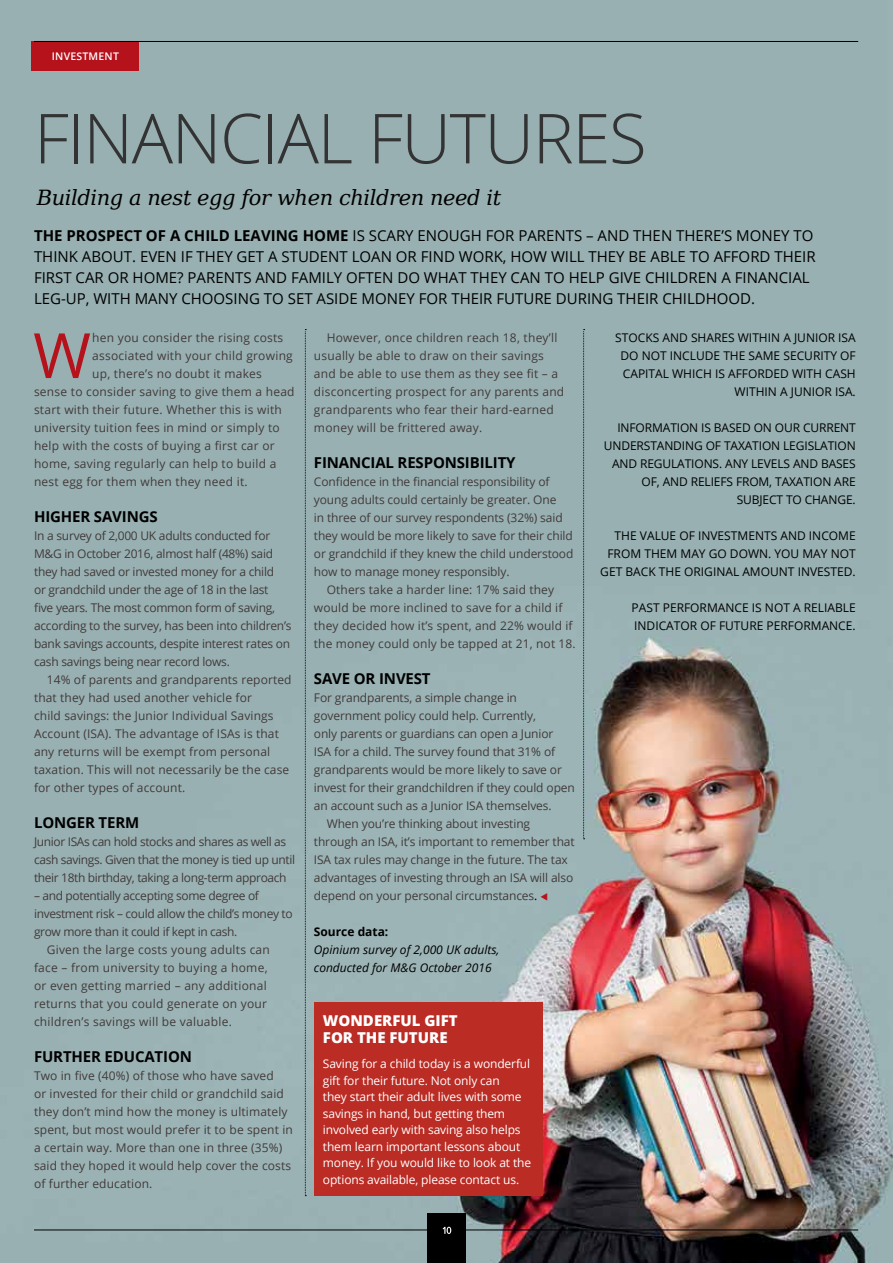
<style>
.page{position:relative;width:893px;height:1263px;background:#fff}
.page>*{position:absolute;margin:0;border:0;box-sizing:border-box;transform-origin:0 0}
.t1{font:300 69px "Open Sans";letter-spacing:-.02em;color:#333334}
.t2{font:62.4px "Open Sans";color:#b5121b}
.t3{font:italic 21px "DejaVu Serif";letter-spacing:-.02em;color:#000}
.t4{font:15px/21px "Open Sans";color:#000}
.t5{font:700 15px "Open Sans";letter-spacing:-.01em;color:#000}
.t6{font:800 15px/16.5px "Open Sans";color:#fff}
.t7{font:12px/18px "Open Sans";letter-spacing:.01em;color:#423a3a}
.t8{font:12px "Open Sans";letter-spacing:-.01em;color:#423a3a}
.t9{font:12px/18px "Open Sans";color:#000;text-align:right}
.t10{font:12px/18px "Open Sans";letter-spacing:-.02em;color:#423a3a}
.t11{font:12px/16.5px "Open Sans";letter-spacing:-.01em;color:#fff}
.t12{font:12px/18px "Open Sans";letter-spacing:-.03em;color:#423a3a}
.t13{font:italic 12px/18px "Open Sans";color:#000}
.t14{font:700 12px "Open Sans";color:#000}
.t15{font:600 10.5px "Open Sans";letter-spacing:.02em;color:#fff}
.s1{font-weight:700}
.s2{color:#000}
.s3{color:#b5121b}
</style>
<div class="page">
<img style="left:0;top:0;width:893px;height:1263px">
<div style="left:314px;top:1002px;width:229px;height:194px;background:#ba2c24"></div>
<svg style="left:305px;top:329px;width:1px;height:867px"></svg>
<svg style="left:583px;top:329px;width:2px;height:510px"></svg>
<div style="left:32px;top:41px;width:107px;height:30px;background:#b5121b"></div>
<hr style="left:34px;top:41px;width:824px;height:1px;background:#000">
<hr style="left:34px;top:1229px;width:824px;height:1px;background:#000">
<div style="left:427px;top:1213px;width:39px;height:50px;background:#000"></div>
<svg style="left:443px;top:1227px;width:8px;height:7px"></svg>
<p class="t15" style="left:52px;top:49px;width:69px">INVESTMENT</p>
<h1 class="t1" style="left:34px;top:91px;width:614px">FINANCIAL FUTURES</h1>
<h3 class="t3" style="left:37px;top:179px;width:466px">Building a nest egg for when children need it</h3>
<p class="t4" style="left:34px;top:225px;width:783px"><span class="s1">THE PROSPECT OF A CHILD LEAVING HOME</span> IS SCARY ENOUGH FOR PARENTS – AND THEN THERE’S MONEY TO THINK ABOUT. EVEN IF THEY GET A STUDENT LOAN OR FIND WORK, HOW WILL THEY BE ABLE TO AFFORD THEIR FIRST CAR OR HOME? PARENTS AND FAMILY OFTEN DO WHAT THEY CAN TO HELP GIVE CHILDREN A FINANCIAL LEG-UP, WITH MANY CHOOSING TO SET ASIDE MONEY FOR THEIR FUTURE DURING THEIR CHILDHOOD.</p>
<h2 class="t2" style="left:33px;top:313px;width:59px">W</h2>
<p class="t7" style="left:92px;top:328px;width:193px">hen you consider the rising costs</p>
<p class="t7" style="left:92px;top:346px;width:202px">associated with your child growing</p>
<p class="t7" style="left:92px;top:364px;width:171px">up, there’s no doubt it makes</p>
<p class="t7" style="left:34px;top:382px;width:262px">sense to consider saving to give them a head</p>
<p class="t7" style="left:34px;top:400px;width:249px">start with their future. Whether this is with</p>
<p class="t7" style="left:34px;top:418px;width:247px">university tuition fees in mind or simply to</p>
<p class="t7" style="left:34px;top:436px;width:242px">help with the costs of buying a first car or</p>
<p class="t7" style="left:34px;top:454px;width:244px">home, saving regularly can help to build a</p>
<p class="t7" style="left:34px;top:472px;width:215px">nest egg for them when they need it.</p>
<p class="t5" style="left:34px;top:506px;width:125px">HIGHER SAVINGS</p>
<p class="t10" style="left:34px;top:526px;width:259px">In a survey of 2,000 UK adults conducted for M&amp;G in October 2016, almost half (48%) said they had saved or invested money for a child<br>or grandchild under the age of 18 in the last<br>five years. The most common form of saving, according to the survey, has been into children’s bank savings accounts, despite interest rates on cash savings being near record lows.</p>
<p class="t7" style="left:34px;top:670px;width:259px;text-indent:13px">14% of parents and grandparents reported that they had used another vehicle for<br>child savings: the Junior Individual Savings Account (ISA). The advantage of ISAs is that any returns will be exempt from personal taxation. This will not necessarily be the case for other types of account.</p>
<p class="t5" style="left:34px;top:812px;width:107px">LONGER TERM</p>
<p class="t12" style="left:34px;top:832px;width:263px">Junior ISAs can hold stocks and shares as well as cash savings. Given that the money is tied up until their 18th birthday, taking a long-term approach</p>
<p class="t12" style="left:34px;top:886px;width:226px">– and potentially accepting some degree of</p>
<p class="t12" style="left:34px;top:904px;width:260px">investment risk – could allow the child’s money to</p>
<p class="t12" style="left:34px;top:922px;width:205px">grow more than it could if kept in cash.</p>
<p class="t7" style="left:47px;top:940px;width:225px">Given the large costs young adults can</p>
<p class="t7" style="left:34px;top:958px;width:235px">face – from university to buying a home,</p>
<p class="t7" style="left:34px;top:976px;width:234px">or even getting married – any additional</p>
<p class="t7" style="left:34px;top:994px;width:235px">returns that you could generate on your</p>
<p class="t7" style="left:34px;top:1012px;width:199px">children’s savings will be valuable.</p>
<p class="t5" style="left:34px;top:1046px;width:159px">FURTHER EDUCATION</p>
<p class="t7" style="left:34px;top:1066px;width:260px">Two in five (40%) of those who have saved<br>or invested for their child or grandchild said they don’t mind how the money is ultimately spent, but most would prefer it to be spent in a certain way. More than one in three (35%) said they hoped it would help cover the costs of further education.</p>
<p class="t7" style="left:314px;top:328px;width:252px;text-indent:13px">However, once children reach 18, they’ll usually be able to draw on their savings and be able to use them as they see fit – a disconcerting prospect for any parents and grandparents who fear their hard-earned money will be frittered away.</p>
<p class="t5" style="left:314px;top:452px;width:203px">FINANCIAL RESPONSIBILITY</p>
<p class="t8" style="left:314px;top:473px;width:237px">Confidence in the financial responsibility of</p>
<p class="t8" style="left:314px;top:491px;width:244px">young adults could certainly be greater. One</p>
<p class="t8" style="left:314px;top:509px;width:250px">in three of our survey respondents (32%) said</p>
<p class="t8" style="left:314px;top:527px;width:260px">they would be more likely to save for their child</p>
<p class="t8" style="left:314px;top:545px;width:261px">or grandchild if they knew the child understood</p>
<p class="t8" style="left:314px;top:563px;width:197px">how to manage money responsibly.</p>
<p class="t7" style="left:327px;top:580px;width:229px">Others take a harder line: 17% said they</p>
<p class="t7" style="left:314px;top:598px;width:250px">would be more inclined to save for a child if</p>
<p class="t7" style="left:314px;top:616px;width:260px">they decided how it’s spent, and 22% would if</p>
<p class="t7" style="left:314px;top:634px;width:263px">the money could only be tapped at 21, not 18.</p>
<p class="t5" style="left:314px;top:668px;width:118px">SAVE OR INVEST</p>
<p class="t8" style="left:314px;top:689px;width:205px">For grandparents, a simple change in</p>
<p class="t8" style="left:314px;top:707px;width:224px">government policy could help. Currently,</p>
<p class="t8" style="left:314px;top:725px;width:241px">only parents or guardians can open a Junior</p>
<p class="t8" style="left:314px;top:743px;width:243px">ISA for a child. The survey found that 31% of</p>
<p class="t8" style="left:314px;top:761px;width:249px">grandparents would be more likely to save or</p>
<p class="t8" style="left:314px;top:779px;width:262px">invest for their grandchildren if they could open</p>
<p class="t8" style="left:314px;top:797px;width:239px">an account such as a Junior ISA themselves.</p>
<p class="t8" style="left:327px;top:815px;width:205px">When you’re thinking about investing</p>
<p class="t8" style="left:314px;top:833px;width:262px">through an ISA, it’s important to remember that</p>
<p class="t8" style="left:314px;top:851px;width:255px">ISA tax rules may change in the future. The tax</p>
<p class="t8" style="left:314px;top:869px;width:261px">advantages of investing through an ISA will also</p>
<p class="t8" style="left:314px;top:887px;width:236px">depend on your personal circumstances<span class="s2">.</span> <span class="s3">▼</span></p>
<p class="t14" style="left:314px;top:923px;width:76px">Source data:</p>
<p class="t13" style="left:314px;top:940px;width:187px">Opinium survey of 2,000 UK adults, conducted for M&amp;G October 2016</p>
<p class="t6" style="left:323px;top:1011px;width:136px">WONDERFUL GIFT<br>FOR THE FUTURE</p>
<p class="t11" style="left:323px;top:1055px;width:210px">Saving for a child today is a wonderful gift for their future. Not only can<br>they start their adult lives with some savings in hand, but getting them involved early with saving also helps them learn important lessons about money. If you would like to look at the options available, please contact us.</p>
<p class="t9" style="left:615px;top:328px;width:242px">STOCKS AND SHARES WITHIN A JUNIOR ISA<br>DO NOT INCLUDE THE SAME SECURITY OF<br>CAPITAL WHICH IS AFFORDED WITH CASH<br>WITHIN A JUNIOR ISA.</p>
<p class="t9" style="left:604px;top:418px;width:253px">INFORMATION IS BASED ON OUR CURRENT UNDERSTANDING OF TAXATION LEGISLATION AND REGULATIONS. ANY LEVELS AND BASES OF, AND RELIEFS FROM, TAXATION ARE SUBJECT TO CHANGE.</p>
<p class="t9" style="left:600px;top:526px;width:257px">THE VALUE OF INVESTMENTS AND INCOME<br>FROM THEM MAY GO DOWN. YOU MAY NOT<br>GET BACK THE ORIGINAL AMOUNT INVESTED.</p>
<p class="t9" style="left:632px;top:598px;width:226px;text-align:left">PAST PERFORMANCE IS NOT A RELIABLE<br>INDICATOR OF FUTURE PERFORMANCE.</p>
</div>
